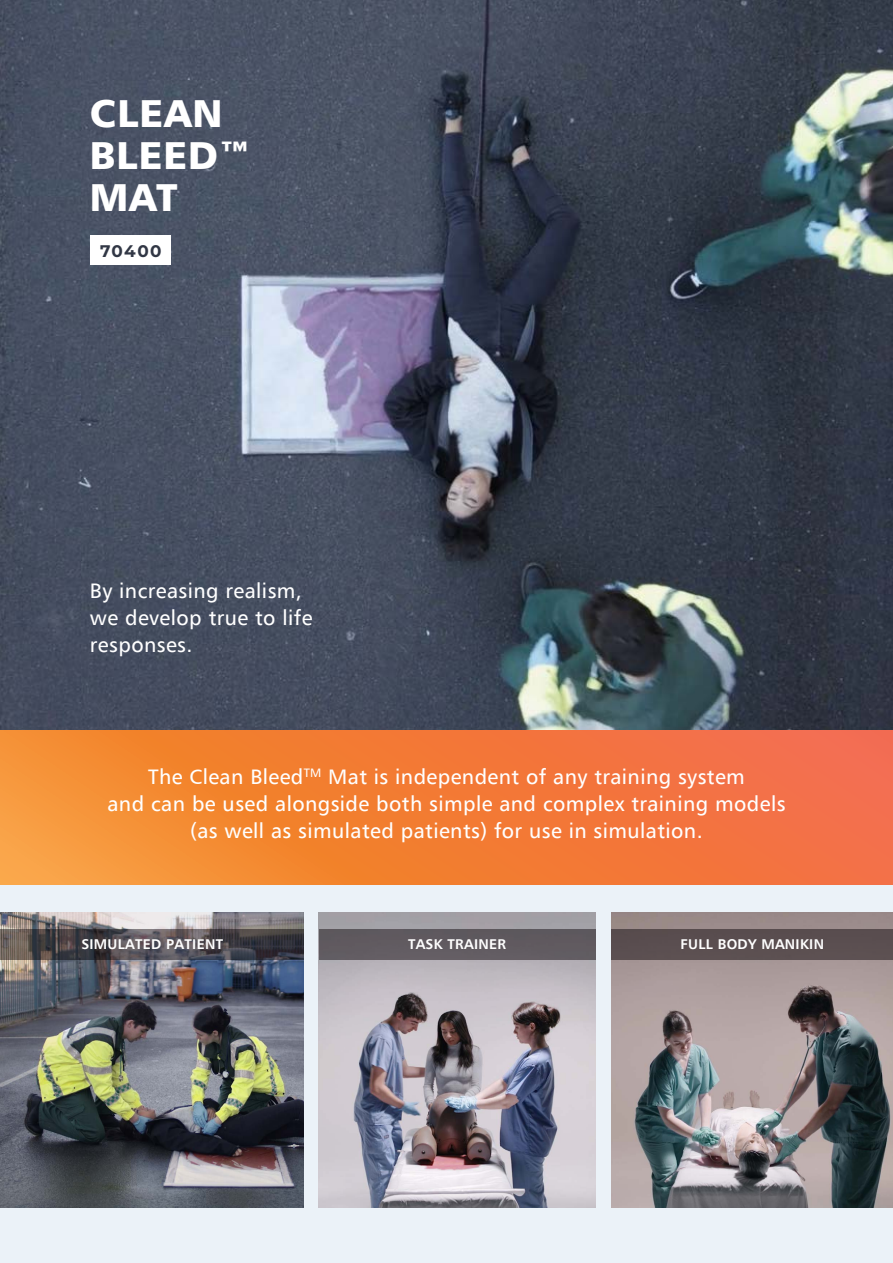
<style>
.page{position:relative;width:893px;height:1263px;background:#fff}
.page>*{position:absolute;margin:0;border:0;box-sizing:border-box;transform-origin:0 0}
.t1{font:900 39px/42px "Humanist 777 BT";letter-spacing:.02em;color:#fff}
.t2{font:21px/27px "Humanist 777 BT";letter-spacing:.02em;color:#fff}
.t3{font:700 16.8px "Montserrat";letter-spacing:.085em;color:#313745}
.t4{font:700 14.1px "Humanist 777 BT";letter-spacing:.02em;color:#fff}
</style>
<div class="page">
<div style="left:0;top:877px;width:893px;height:386px;background:#ebf2f8"></div>
<img style="left:0;top:0;width:893px;height:730px">
<svg style="left:0;top:730px;width:893px;height:154px;background:#f37e39"></svg>
<img style="left:0;top:913px;width:303px;height:295px">
<img style="left:612px;top:913px;width:281px;height:295px">
<img style="left:319px;top:913px;width:276px;height:295px">
<svg style="left:0;top:929px;width:303px;height:31px;background:#4c484c"></svg>
<div style="left:319px;top:929px;width:276px;height:31px;background:#615b60"></div>
<div style="left:612px;top:929px;width:281px;height:31px;background:#5a4e50"></div>
<div style="left:90px;top:235px;width:80px;height:30px;background:#fff"></div>
<h1 class="t1" style="left:90px;top:92px;width:163px">CLEAN<br>BLEED™<br>MAT</h1>
<p class="t3" style="left:100px;top:239px;width:63px">70400</p>
<p class="t2" style="left:90px;top:577px;width:224px">By increasing realism, we develop true to life responses.</p>
<p class="t2" style="left:107px;top:763px;width:679px;text-align:center">The Clean Bleed<sup>TM</sup> Mat is independent of any training system<br>and can be used alongside both simple and complex training models (as well as simulated patients) for use in simulation.</p>
<p class="t4" style="left:81px;top:935px;width:143px">SIMULATED PATIENT</p>
<p class="t4" style="left:408px;top:935px;width:100px">TASK TRAINER</p>
<p class="t4" style="left:681px;top:935px;width:145px">FULL BODY MANIKIN</p>
</div>
